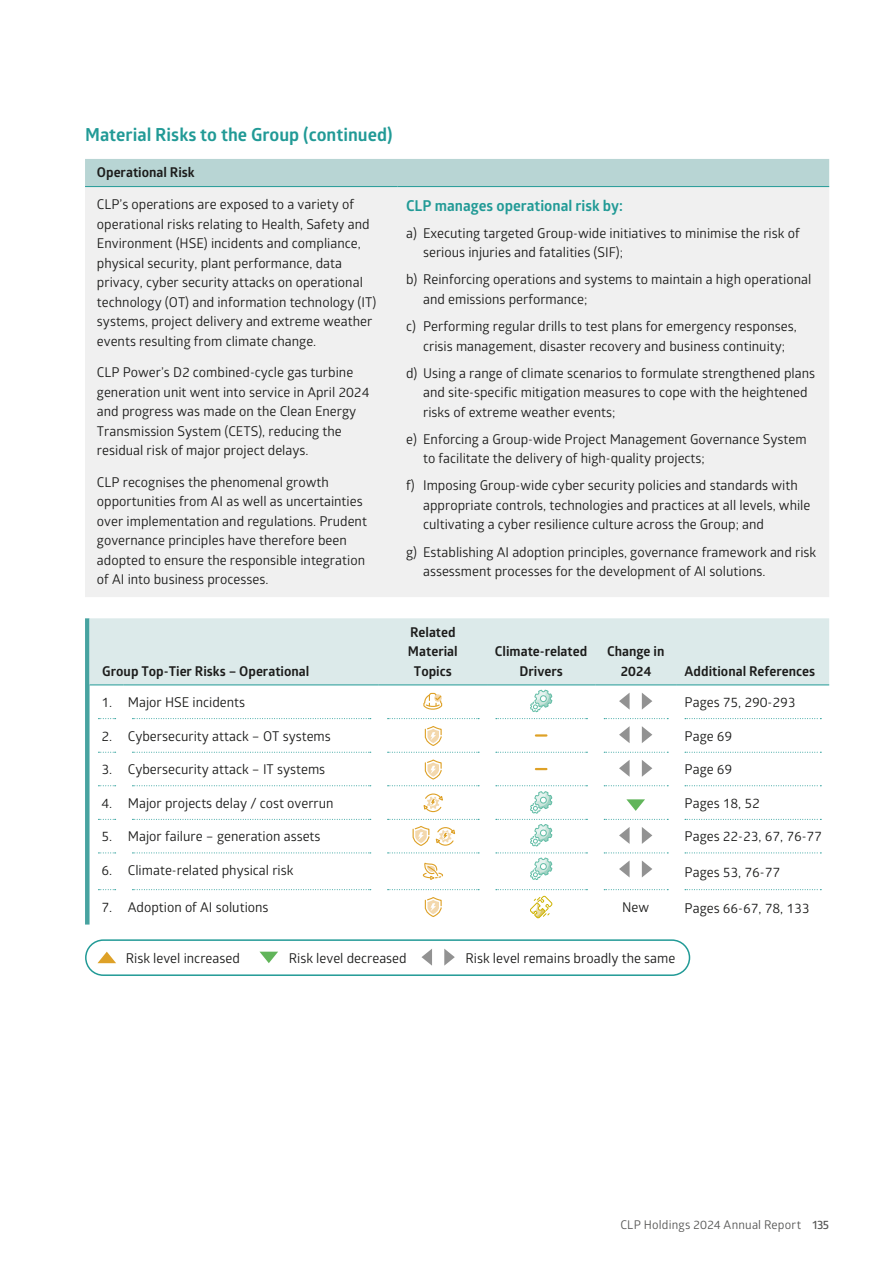
<style>
.page{position:relative;width:893px;height:1263px;background:#fff}
.page>*{position:absolute;margin:0;border:0;box-sizing:border-box;transform-origin:0 0}
.t1{font:700 18px "Glober";color:#219a96}
.t2{font:700 15px "Glober";color:#219a96}
.t3{font:13.5px/19.5px "Glober";color:#1c1c1b}
.t4{font:700 13.5px/19.5px "Glober";color:#1c1c1b;text-align:center}
.t5{font:12px "Glober";letter-spacing:.015em;color:#575756}
.s1{font-weight:600}
</style>
<div class="page">
<div style="left:85px;top:159px;width:744px;height:27px;background:#b8d5d4"></div>
<div style="left:85px;top:187px;width:744px;height:410px;background:#f0f0f0"></div>
<hr style="left:85px;top:186px;width:313px;height:1px;background:#219a96">
<hr style="left:398px;top:186px;width:431px;height:1px;background:#219a96">
<svg style="left:85px;top:618px;width:5px;height:306px;background:#5aaca9"></svg>
<div style="left:90px;top:618px;width:739px;height:66px;background:#dceaea"></div>
<hr style="left:90px;top:684px;width:34px;height:1px;background:#219a96">
<hr style="left:124px;top:684px;width:255px;height:1px;background:#219a96">
<hr style="left:379px;top:684px;width:108px;height:1px;background:#219a96">
<hr style="left:487px;top:684px;width:108px;height:1px;background:#219a96">
<hr style="left:595px;top:684px;width:81px;height:1px;background:#219a96">
<hr style="left:676px;top:684px;width:153px;height:1px;background:#219a96">
<svg style="left:423px;top:692px;width:20px;height:18px"></svg>
<svg style="left:530px;top:689px;width:23px;height:23px"></svg>
<svg style="left:642px;top:693px;width:10px;height:17px"></svg>
<svg style="left:619px;top:693px;width:11px;height:17px"></svg>
<svg style="left:98px;top:718px;width:18px;height:1px"></svg>
<svg style="left:132px;top:718px;width:239px;height:1px"></svg>
<svg style="left:388px;top:718px;width:91px;height:1px"></svg>
<svg style="left:496px;top:718px;width:91px;height:1px"></svg>
<svg style="left:604px;top:718px;width:64px;height:1px"></svg>
<svg style="left:685px;top:718px;width:136px;height:1px"></svg>
<svg style="left:536px;top:734px;width:10px;height:3px"></svg>
<svg style="left:642px;top:726px;width:10px;height:17px"></svg>
<svg style="left:619px;top:726px;width:11px;height:17px"></svg>
<svg style="left:98px;top:752px;width:18px;height:1px"></svg>
<svg style="left:132px;top:752px;width:239px;height:1px"></svg>
<svg style="left:388px;top:726px;width:91px;height:27px"></svg>
<svg style="left:496px;top:752px;width:91px;height:1px"></svg>
<svg style="left:604px;top:752px;width:64px;height:1px"></svg>
<svg style="left:685px;top:752px;width:136px;height:1px"></svg>
<svg style="left:536px;top:768px;width:10px;height:2px"></svg>
<svg style="left:642px;top:760px;width:10px;height:17px"></svg>
<svg style="left:619px;top:760px;width:11px;height:17px"></svg>
<svg style="left:98px;top:785px;width:18px;height:1px"></svg>
<svg style="left:132px;top:785px;width:239px;height:1px"></svg>
<svg style="left:388px;top:760px;width:91px;height:26px"></svg>
<svg style="left:604px;top:785px;width:64px;height:1px"></svg>
<svg style="left:685px;top:785px;width:136px;height:1px"></svg>
<svg style="left:423px;top:793px;width:20px;height:20px"></svg>
<svg style="left:626px;top:799px;width:19px;height:12px"></svg>
<svg style="left:98px;top:819px;width:18px;height:1px"></svg>
<svg style="left:132px;top:819px;width:239px;height:1px"></svg>
<svg style="left:388px;top:819px;width:91px;height:1px"></svg>
<svg style="left:604px;top:819px;width:64px;height:1px"></svg>
<svg style="left:685px;top:819px;width:136px;height:1px"></svg>
<svg style="left:642px;top:827px;width:10px;height:17px"></svg>
<svg style="left:619px;top:827px;width:11px;height:17px"></svg>
<svg style="left:98px;top:852px;width:18px;height:1px"></svg>
<svg style="left:132px;top:852px;width:239px;height:1px"></svg>
<svg style="left:388px;top:826px;width:91px;height:27px"></svg>
<svg style="left:604px;top:852px;width:64px;height:1px"></svg>
<svg style="left:685px;top:852px;width:136px;height:1px"></svg>
<svg style="left:422px;top:862px;width:21px;height:18px"></svg>
<svg style="left:496px;top:785px;width:91px;height:95px"></svg>
<svg style="left:642px;top:860px;width:10px;height:17px"></svg>
<svg style="left:619px;top:860px;width:11px;height:17px"></svg>
<svg style="left:98px;top:889px;width:18px;height:1px"></svg>
<svg style="left:132px;top:889px;width:239px;height:1px"></svg>
<svg style="left:388px;top:889px;width:91px;height:1px"></svg>
<svg style="left:496px;top:889px;width:91px;height:1px"></svg>
<svg style="left:604px;top:889px;width:64px;height:1px"></svg>
<svg style="left:685px;top:889px;width:136px;height:1px"></svg>
<svg style="left:424px;top:897px;width:18px;height:20px"></svg>
<svg style="left:530px;top:896px;width:23px;height:22px"></svg>
<div style="left:85px;top:939px;width:605px;height:37px;border:2px solid #219a96;border-radius:18px"></div>
<svg style="left:97px;top:952px;width:19px;height:11px"></svg>
<svg style="left:260px;top:952px;width:18px;height:11px"></svg>
<svg style="left:444px;top:949px;width:11px;height:17px"></svg>
<svg style="left:421px;top:949px;width:11px;height:17px"></svg>
<h1 class="t1" style="left:85px;top:122px;width:309px">Material Risks to the Group (continued)</h1>
<p class="t4" style="left:97px;top:162px;width:99px">Operational Risk</p>
<p class="t3" style="left:97px;top:194px;width:281px">CLP’s operations are exposed to a variety of operational risks relating to Health, Safety and Environment (HSE) incidents and compliance, physical security, plant performance, data privacy, cyber security attacks on operational technology (OT) and information technology (IT) systems, project delivery and extreme weather events resulting from climate change.</p>
<p class="t3" style="left:97px;top:362px;width:274px">CLP Power’s D2 combined-cycle gas turbine generation unit went into service in April 2024 and progress was made on the Clean Energy Transmission System (CETS), reducing the residual risk of major project delays.</p>
<p class="t3" style="left:97px;top:472px;width:272px">CLP recognises the phenomenal growth opportunities from AI as well as uncertainties over implementation and regulations. Prudent governance principles have therefore been adopted to ensure the responsible integration of AI into business processes.</p>
<p class="t2" style="left:406px;top:195px;width:218px">CLP manages operational risk by:</p>
<p class="t3" style="left:423px;top:223px;width:378px;text-indent:-17px">a) Executing targeted Group-wide initiatives to minimise the risk of serious injuries and fatalities (SIF);</p>
<p class="t3" style="left:423px;top:269px;width:390px;text-indent:-17px">b) Reinforcing operations and systems to maintain a high operational and emissions performance;</p>
<p class="t3" style="left:406px;top:316px;width:392px;text-align:center">c) Performing regular drills to test plans for emergency responses, crisis management, disaster recovery and business continuity;</p>
<p class="t3" style="left:423px;top:363px;width:393px;text-indent:-17px">d) Using a range of climate scenarios to formulate strengthened plans and site-specific mitigation measures to cope with the heightened risks of extreme weather events;</p>
<p class="t3" style="left:423px;top:429px;width:385px;text-indent:-17px">e) Enforcing a Group-wide Project Management Governance System to facilitate the delivery of high-quality projects;</p>
<p class="t3" style="left:423px;top:475px;width:389px;text-indent:-17px">f) Imposing Group-wide cyber security policies and standards with appropriate controls, technologies and practices at all levels, while cultivating a cyber resilience culture across the Group; and</p>
<p class="t3" style="left:423px;top:541px;width:395px;text-indent:-17px">g) Establishing AI adoption principles, governance framework and risk assessment processes for the development of AI solutions.</p>
<p class="t4" style="left:102px;top:661px;width:209px">Group Top-Tier Risks – Operational</p>
<p class="t4" style="left:408px;top:622px;width:51px">Related<br>Material<br>Topics</p>
<p class="t4" style="left:495px;top:642px;width:94px">Climate-related<br>Drivers</p>
<p class="t4" style="left:607px;top:642px;width:59px">Change in<br>2024</p>
<p class="t4" style="left:685px;top:661px;width:132px">Additional References</p>
<p class="t3" style="left:101px;top:692px;width:145px">1. Major HSE incidents</p>
<p class="t3" style="left:685px;top:692px;width:112px">Pages 75, 290-293</p>
<p class="t3" style="left:101px;top:726px;width:231px">2. Cybersecurity attack – OT systems</p>
<p class="t3" style="left:685px;top:726px;width:49px">Page 69</p>
<p class="t3" style="left:101px;top:759px;width:225px">3. Cybersecurity attack – IT systems</p>
<p class="t3" style="left:685px;top:759px;width:49px">Page 69</p>
<p class="t3" style="left:101px;top:793px;width:234px">4. Major projects delay / cost overrun</p>
<p class="t3" style="left:685px;top:793px;width:77px">Pages 18, 52</p>
<p class="t3" style="left:101px;top:826px;width:221px">5. Major failure – generation assets</p>
<p class="t3" style="left:685px;top:826px;width:139px">Pages 22-23, 67, 76-77</p>
<p class="t3" style="left:101px;top:860px;width:194px">6. Climate-related physical risk</p>
<p class="t3" style="left:685px;top:861px;width:97px">Pages 53, 76-77</p>
<p class="t3" style="left:101px;top:897px;width:169px">7. Adoption of AI solutions</p>
<p class="t3" style="left:622px;top:897px;width:29px">New</p>
<p class="t3" style="left:685px;top:898px;width:126px">Pages 66-67, 78, 133</p>
<p class="t3" style="left:126px;top:948px;width:116px">Risk level increased</p>
<p class="t3" style="left:289px;top:948px;width:119px">Risk level decreased</p>
<p class="t3" style="left:465px;top:948px;width:211px">Risk level remains broadly the same</p>
<p class="t5" style="left:620px;top:1217px;width:210px">CLP Holdings 2024 Annual Report <span class="s1">135</span></p>
</div>
